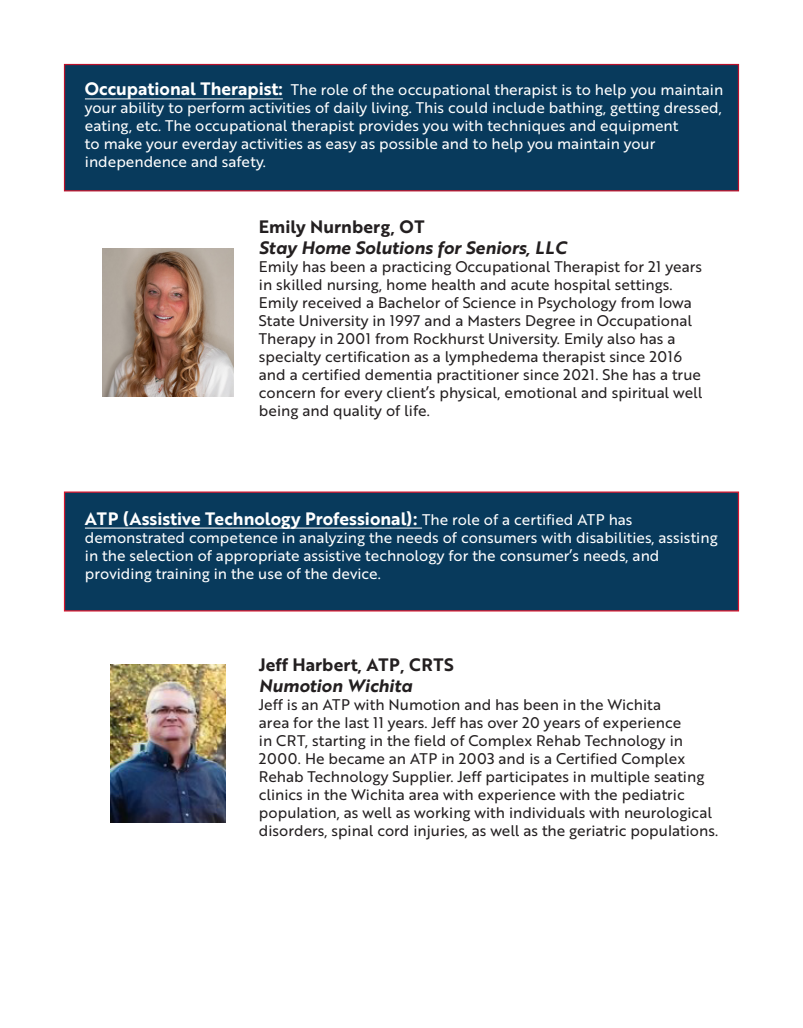
<style>
.page{position:relative;width:803px;height:1028px;background:#fff}
.page>*{position:absolute;margin:0;border:0;box-sizing:border-box;transform-origin:0 0}
.t1{font:17.5px "Brother 1816 Bold";color:#fff}
.t2{font:17.5px "Brother 1816 Bold Italic";color:#231f20}
.t3{font:17.5px "Brother 1816 Bold";color:#231f20}
.t4{font:15px/18px "Brother 1816 Regular";color:#231f20}
.t5{font:15px/18px "Brother 1816 Regular";color:#fff}
.s1{font-family:"Brother 1816 Bold";font-size:17.5px}
.s2{font-family:"Brother 1816 Regular";font-size:15px}
</style>
<div class="page">
<div style="left:64px;top:64px;width:675px;height:127px;background:#083a5c;border:1px solid #bb112b"></div>
<div style="left:64px;top:491px;width:675px;height:120px;background:#083a5c;border:1px solid #d7162e"></div>
<hr style="left:85px;top:528px;width:337px;height:1px;background:#fff">
<hr style="left:85px;top:99px;width:198px;height:1px;background:#fff">
<img style="left:103px;top:249px;width:130px;height:148px">
<img style="left:111px;top:664px;width:114px;height:158px">
<p class="t5" style="left:85px;top:80px;width:640px"><span class="s1">Occupational Therapist:</span> The role of the occupational therapist is to help you maintain your ability to perform activities of daily living. This could include bathing, getting dressed, eating, etc. The occupational therapist provides you with techniques and equipment<br>to make your everday activities as easy as possible and to help you maintain your independence and safety.</p>
<p class="t3" style="left:259px;top:213px;width:167px">Emily Nurnberg, OT</p>
<p class="t2" style="left:259px;top:234px;width:309px">Stay Home Solutions for Seniors, LLC</p>
<p class="t4" style="left:259px;top:257px;width:445px">Emily has been a practicing Occupational Therapist for 21 years in skilled nursing, home health and acute hospital settings.<br>Emily received a Bachelor of Science in Psychology from Iowa State University in 1997 and a Masters Degree in Occupational Therapy in 2001 from Rockhurst University. Emily also has a specialty certification as a lymphedema therapist since 2016 and a certified dementia practitioner since 2021. She has a true concern for every client’s physical, emotional and spiritual well being and quality of life.</p>
<p class="t1" style="left:85px;top:505px;width:549px">ATP (Assistive Technology Professional): <span class="s2">The role of a certified ATP has</span></p>
<p class="t5" style="left:85px;top:527px;width:634px">demonstrated competence in analyzing the needs of consumers with disabilities, assisting in the selection of appropriate assistive technology for the consumer’s needs, and providing training in the use of the device.</p>
<p class="t3" style="left:259px;top:652px;width:196px">Jeff Harbert, ATP, CRTS</p>
<p class="t2" style="left:259px;top:673px;width:155px">Numotion Wichita</p>
<p class="t4" style="left:259px;top:695px;width:461px">Jeff is an ATP with Numotion and has been in the Wichita<br>area for the last 11 years. Jeff has over 20 years of experience<br>in CRT, starting in the field of Complex Rehab Technology in 2000. He became an ATP in 2003 and is a Certified Complex Rehab Technology Supplier. Jeff participates in multiple seating clinics in the Wichita area with experience with the pediatric population, as well as working with individuals with neurological disorders, spinal cord injuries, as well as the geriatric populations.</p>
</div>
